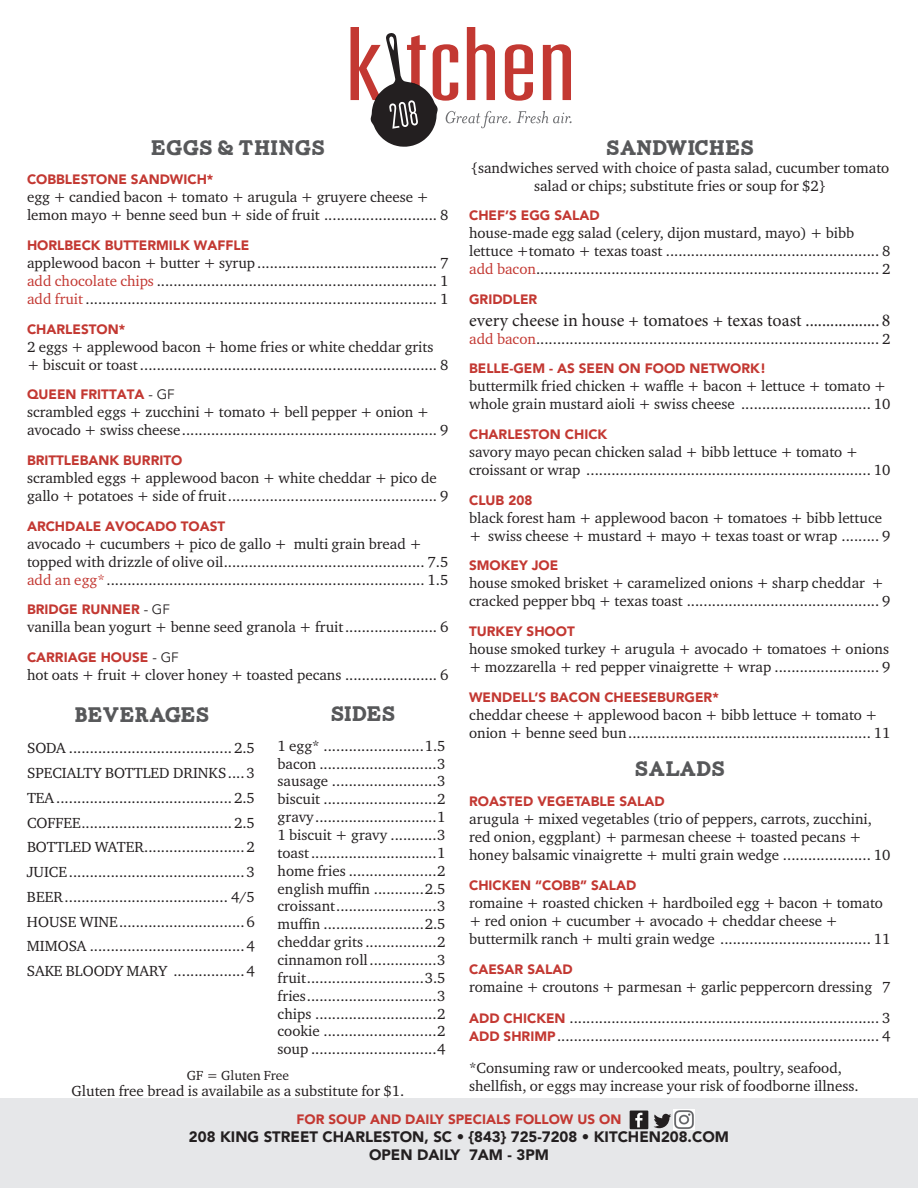
<style>
.page{position:relative;width:918px;height:1188px;background:#fff}
.page>*{position:absolute;margin:0;border:0;box-sizing:border-box;transform-origin:0 0}
.t1{font:21px "Carton";color:#57585a}
.t2{font:18px "Minion Pro";letter-spacing:-.005em;color:#231f20}
.t3{font:15px/18px "Charter ITC Std";color:#231f20}
.t4{font:900 15px/18px "Avenir";color:#231f20;text-align:center}
.t5{font:900 13.5px "Avenir";color:#c33832}
.t6{font:13.5px "Charter ITC Std";color:#231f20}
.s1{color:#c33832}
.s2{font-family:"Avenir";font-weight:900;font-size:13.5px;color:#c33832}
.s3{font-weight:400;color:#231f20}
</style>
<div class="page">
<svg style="left:351px;top:27px;width:221px;height:120px"></svg>
<div style="left:0;top:1098px;width:918px;height:90px;background:#e6e7e9"></div>
<svg style="left:654px;top:1114px;width:17px;height:14px"></svg>
<div style="left:630px;top:1111px;width:18px;height:18px;background:#231f20"></div>
<svg style="left:635px;top:1113px;width:8px;height:14px"></svg>
<img style="left:674px;top:1109px;width:20px;height:21px">
<h1 class="t1" style="left:606px;top:139px;width:149px">SANDWICHES</h1>
<p class="t3" style="left:471px;top:158px;width:420px;text-align:center">{sandwiches served with choice of pasta salad, cucumber tomato salad or chips; substitute fries or soup for $2}</p>
<p class="t5" style="left:469px;top:207px;width:132px">CHEF’S EGG SALAD</p>
<p class="t3" style="left:469px;top:224px;width:423px">house-made egg salad (celery, dijon mustard, mayo) + bibb lettuce +tomato + texas toast ................................................... 8 <span class="s1">add bacon</span>.................................................................................. 2</p>
<p class="t5" style="left:469px;top:291px;width:70px">GRIDDLER</p>
<p class="t2" style="left:469px;top:308px;width:423px">every cheese in house + tomatoes + texas toast .................. 8</p>
<p class="t3" style="left:469px;top:329px;width:423px"><span class="s1">add bacon</span>.................................................................................. 2</p>
<p class="t5" style="left:469px;top:360px;width:298px">BELLE-GEM - AS SEEN ON FOOD NETWORK!</p>
<p class="t3" style="left:469px;top:377px;width:423px">buttermilk fried chicken + waffle + bacon + lettuce + tomato + whole grain mustard aioli + swiss cheese ............................... 10</p>
<p class="t5" style="left:469px;top:426px;width:140px">CHARLESTON CHICK</p>
<p class="t3" style="left:469px;top:443px;width:423px">savory mayo pecan chicken salad + bibb lettuce + tomato + croissant or wrap .................................................................... 10</p>
<p class="t5" style="left:469px;top:492px;width:65px">CLUB 208</p>
<p class="t3" style="left:469px;top:508px;width:423px">black forest ham + applewood bacon + tomatoes + bibb lettuce + swiss cheese + mustard + mayo + texas toast or wrap ......... 9</p>
<p class="t5" style="left:469px;top:558px;width:91px">SMOKEY JOE</p>
<p class="t3" style="left:469px;top:574px;width:423px">house smoked brisket + caramelized onions + sharp cheddar + cracked pepper bbq + texas toast .............................................. 9</p>
<p class="t5" style="left:469px;top:623px;width:107px">TURKEY SHOOT</p>
<p class="t3" style="left:469px;top:640px;width:423px">house smoked turkey + arugula + avocado + tomatoes + onions + mozzarella + red pepper vinaigrette + wrap ......................... 9</p>
<p class="t5" style="left:469px;top:689px;width:251px">WENDELL’S BACON CHEESEBURGER*</p>
<p class="t3" style="left:469px;top:705px;width:423px">cheddar cheese + applewood bacon + bibb lettuce + tomato + onion + benne seed bun.......................................................... 11</p>
<h1 class="t1" style="left:635px;top:761px;width:92px">SALADS</h1>
<p class="t5" style="left:469px;top:793px;width:197px">ROASTED VEGETABLE SALAD</p>
<p class="t3" style="left:469px;top:810px;width:423px">arugula + mixed vegetables (trio of peppers, carrots, zucchini, red onion, eggplant) + parmesan cheese + toasted pecans + honey balsamic vinaigrette + multi grain wedge ..................... 10</p>
<p class="t5" style="left:469px;top:877px;width:169px">CHICKEN “COBB” SALAD</p>
<p class="t3" style="left:469px;top:894px;width:423px">romaine + roasted chicken + hardboiled egg + bacon + tomato + red onion + cucumber + avocado + cheddar cheese + buttermilk ranch + multi grain wedge .................................... 11</p>
<p class="t5" style="left:469px;top:961px;width:105px">CAESAR SALAD</p>
<p class="t3" style="left:469px;top:970px;width:423px;line-height:31.5px">romaine + croutons + parmesan + garlic peppercorn dressing 7<br><span class="s2">ADD CHICKEN</span> .......................................................................... 3</p>
<p class="t3" style="left:469px;top:1020px;width:423px;line-height:31.5px"><span class="s2">ADD SHRIMP</span>............................................................................. 4 *Consuming raw or undercooked meats, poultry, seafood,</p>
<p class="t3" style="left:469px;top:1076px;width:391px">shellfish, or eggs may increase your risk of foodborne illness.</p>
<p class="t5" style="left:297px;top:1111px;width:326px">FOR SOUP AND DAILY SPECIALS FOLLOW US ON</p>
<p class="t4" style="left:189px;top:1128px;width:542px">208 KING STREET CHARLESTON, SC • {843} 725-7208 • KITCHEN208.COM<br>OPEN DAILY 7AM - 3PM</p>
<h1 class="t1" style="left:151px;top:139px;width:176px">EGGS &amp; THINGS</h1>
<p class="t5" style="left:27px;top:171px;width:188px">COBBLESTONE SANDWICH*</p>
<p class="t3" style="left:27px;top:188px;width:423px">egg + candied bacon + tomato + arugula + gruyere cheese + lemon mayo + benne seed bun + side of fruit ........................... 8</p>
<p class="t5" style="left:27px;top:237px;width:224px">HORLBECK BUTTERMILK WAFFLE</p>
<p class="t3" style="left:27px;top:254px;width:423px;text-align:justify">applewood bacon + butter + syrup........................................... 7 <span class="s1">add chocolate chips</span> ................................................................... 1 <span class="s1">add fruit</span> .................................................................................... 1</p>
<p class="t5" style="left:27px;top:321px;width:100px">CHARLESTON*</p>
<p class="t3" style="left:27px;top:337px;width:423px">2 eggs + applewood bacon + home fries or white cheddar grits + biscuit or toast....................................................................... 8</p>
<p class="t5" style="left:27px;top:387px;width:149px">QUEEN FRITTATA <span class="s3">- GF</span></p>
<p class="t3" style="left:27px;top:403px;width:423px">scrambled eggs + zucchini + tomato + bell pepper + onion + avocado + swiss cheese............................................................. 9</p>
<p class="t5" style="left:27px;top:452px;width:157px">BRITTLEBANK BURRITO</p>
<p class="t3" style="left:27px;top:469px;width:423px">scrambled eggs + applewood bacon + white cheddar + pico de gallo + potatoes + side of fruit.................................................. 9</p>
<p class="t5" style="left:27px;top:518px;width:200px">ARCHDALE AVOCADO TOAST</p>
<p class="t3" style="left:27px;top:534px;width:423px">avocado + cucumbers + pico de gallo + multi grain bread + topped with drizzle of olive oil................................................ 7.5 <span class="s1">add an egg*</span>............................................................................ 1.5</p>
<p class="t5" style="left:27px;top:602px;width:145px">BRIDGE RUNNER <span class="s3">- GF</span></p>
<p class="t3" style="left:27px;top:618px;width:423px">vanilla bean yogurt + benne seed granola + fruit...................... 6</p>
<p class="t5" style="left:27px;top:649px;width:153px">CARRIAGE HOUSE <span class="s3">- GF</span></p>
<p class="t3" style="left:27px;top:666px;width:423px">hot oats + fruit + clover honey + toasted pecans ...................... 6</p>
<h1 class="t1" style="left:331px;top:705px;width:66px">SIDES</h1>
<p class="t3" style="left:278px;top:736px;width:170px;text-align:justify">1 egg* ........................1.5 bacon ............................3 sausage .........................3 biscuit ...........................2 gravy.............................1<br>1 biscuit + gravy ...........3 toast..............................1 home fries .....................2 english muffin ............2.5 croissant........................3 muffin ........................2.5 cheddar grits .................2 cinnamon roll................3 fruit............................3.5 fries...............................3 chips .............................2 cookie ...........................2 soup ..............................4</p>
<h1 class="t1" style="left:75px;top:706px;width:137px">BEVERAGES</h1>
<p class="t3" style="left:27px;top:736px;width:230px;line-height:24.8px;text-align:justify">SODA .......................................2.5<br>SPECIALTY BOTTLED DRINKS....3<br>TEA..........................................2.5<br>COFFEE....................................2.5<br>BOTTLED WATER........................2<br>JUICE..........................................3<br>BEER....................................... 4/5<br>HOUSE WINE..............................6<br>MIMOSA .....................................4<br>SAKE BLOODY MARY .................4</p>
<p class="t6" style="left:187px;top:1067px;width:104px">GF = Gluten Free</p>
<p class="t3" style="left:72px;top:1082px;width:334px">Gluten free bread is availabile as a substitute for $1.</p>
</div>
